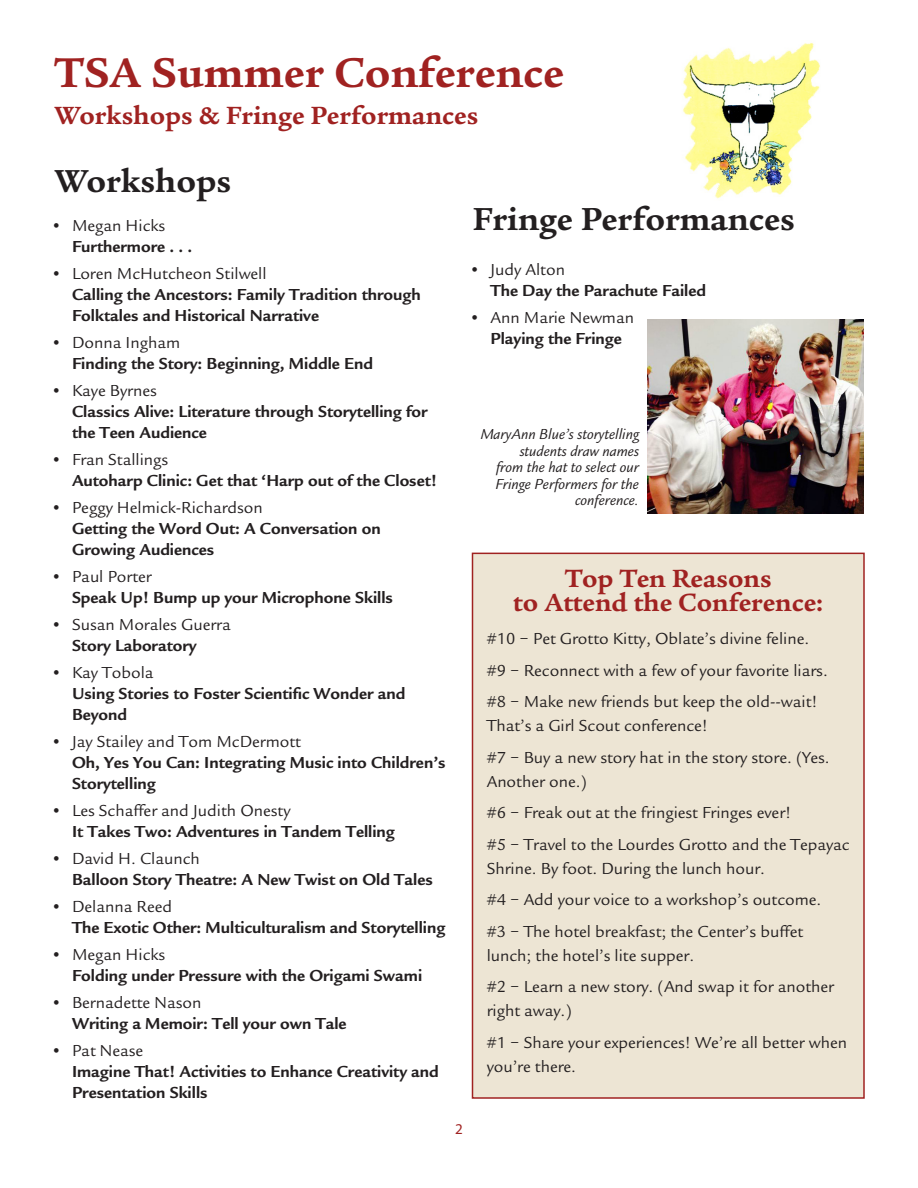
<style>
.page{position:relative;width:918px;height:1188px;background:#fff}
.page>*{position:absolute;margin:0;border:0;box-sizing:border-box;transform-origin:0 0}
.headline{font:700 45px "Legacy Serif";color:#a02221}
.lead_subhead{font:700 34.5px "Legacy Serif";color:#231f20}
.board_head{font:700 27px/24px "Legacy Serif";color:#a02221;text-align:center}
.headline-2{font:700 27px "Legacy Serif";color:#a02221}
.bullets_regular{font:700 16.5px/21px "Legacy Sans";color:#231f20}
.text_11_no_indent{font:16.5px/24px "Legacy Sans";color:#231f20}
.bullets_regular-2{font:16.5px/21px "Legacy Sans";color:#231f20}
.t1{font:italic 15px/16.5px "Legacy Sans";color:#231f20;text-align:right}
.t2{font:15px "Myriad Pro";color:#a02221}
.s1{font-weight:400}
.s2{font-weight:700}
</style>
<div class="page">
<img style="left:648px;top:319px;width:216px;height:194px">
<img style="left:683px;top:43px;width:137px;height:156px">
<div style="left:472px;top:553px;width:392px;height:545px;background:#ede5d4"></div>
<div style="left:472px;top:553px;width:393px;height:546px;border:2px solid #a02221"></div>
<p class="headline" style="left:54px;top:46px;width:511px">TSA Summer Conference</p>
<p class="headline-2" style="left:54px;top:99px;width:426px">Workshops &amp; Fringe Performances</p>
<p class="lead_subhead" style="left:54px;top:161px;width:179px">Workshops</p>
<p class="bullets_regular" style="left:72px;top:215px;width:122px;text-indent:-18px"><span class="s1">• Megan Hicks<br></span>Furthermore . . .</p>
<p class="bullets_regular" style="left:72px;top:263px;width:350px;text-indent:-18px"><span class="s1">• Loren McHutcheon Stilwell<br></span>Calling the Ancestors: Family Tradition through<br>Folktales and Historical Narrative</p>
<p class="bullets_regular" style="left:72px;top:332px;width:303px;text-indent:-18px"><span class="s1">• Donna Ingham<br></span>Finding the Story: Beginning, Middle End</p>
<p class="bullets_regular" style="left:72px;top:380px;width:357px;text-indent:-18px"><span class="s1">• Kaye Byrnes<br></span>Classics Alive: Literature through Storytelling for the Teen Audience</p>
<p class="bullets_regular" style="left:72px;top:449px;width:367px;text-indent:-18px"><span class="s1">• Fran Stallings<br></span>Autoharp Clinic: Get that ‘Harp out of the Closet!</p>
<p class="bullets_regular" style="left:72px;top:497px;width:310px;text-indent:-18px"><span class="s1">• Peggy Helmick-Richardson<br></span>Getting the Word Out: A Conversation on<br>Growing Audiences</p>
<p class="bullets_regular" style="left:72px;top:566px;width:322px;text-indent:-18px"><span class="s1">• Paul Porter<br></span>Speak Up! Bump up your Microphone Skills</p>
<p class="bullets_regular-2" style="left:72px;top:614px;width:160px;text-indent:-18px">• Susan Morales Guerra<br><span class="s2">Story Laboratory</span></p>
<p class="bullets_regular" style="left:72px;top:662px;width:335px;text-indent:-18px"><span class="s1">• Kay Tobola<br></span>Using Stories to Foster Scientific Wonder and<br>Beyond</p>
<p class="bullets_regular" style="left:72px;top:731px;width:375px;text-indent:-18px"><span class="s1">• Jay Stailey and Tom McDermott<br></span>Oh, Yes You Can: Integrating Music into Children’s<br>Storytelling</p>
<p class="bullets_regular" style="left:72px;top:800px;width:324px;text-indent:-18px"><span class="s1">• Les Schaffer and Judith Onesty<br></span>It Takes Two: Adventures in Tandem Telling</p>
<p class="bullets_regular" style="left:72px;top:848px;width:362px;text-indent:-18px"><span class="s1">• David H. Claunch<br></span>Balloon Story Theatre: A New Twist on Old Tales</p>
<p class="bullets_regular" style="left:72px;top:896px;width:375px;text-indent:-18px"><span class="s1">• Delanna Reed<br></span>The Exotic Other: Multiculturalism and Storytelling</p>
<p class="bullets_regular" style="left:72px;top:944px;width:352px;text-indent:-18px"><span class="s1">• Megan Hicks<br></span>Folding under Pressure with the Origami Swami</p>
<p class="bullets_regular" style="left:72px;top:992px;width:276px;text-indent:-18px"><span class="s1">• Bernadette Nason<br></span>Writing a Memoir: Tell your own Tale</p>
<p class="bullets_regular" style="left:72px;top:1040px;width:368px;text-indent:-18px"><span class="s1">• Pat Nease<br></span>Imagine That! Activities to Enhance Creativity and<br>Presentation Skills</p>
<p class="lead_subhead" style="left:472px;top:199px;width:324px">Fringe Performances</p>
<p class="bullets_regular" style="left:490px;top:259px;width:217px;text-indent:-18px"><span class="s1">• Judy Alton<br></span>The Day the Parachute Failed</p>
<p class="bullets_regular" style="left:472px;top:307px;width:163px;text-align:center"><span class="s1">• Ann Marie Newman<br></span>Playing the Fringe</p>
<p class="t1" style="left:481px;top:426px;width:160px">MaryAnn Blue’s storytelling students draw names<br>from the hat to select our<br>Fringe Performers for the conference.</p>
<p class="board_head" style="left:513px;top:567px;width:312px">Top Ten Reasons<br>to Attend the Conference:</p>
<p class="text_11_no_indent" style="left:487px;top:627px;width:324px">#10 – Pet Grotto Kitty, Oblate’s divine feline.</p>
<p class="text_11_no_indent" style="left:487px;top:658px;width:343px">#9 – Reconnect with a few of your favorite liars.</p>
<p class="text_11_no_indent" style="left:487px;top:690px;width:332px">#8 – Make new friends but keep the old--wait!<br>That’s a Girl Scout conference!</p>
<p class="text_11_no_indent" style="left:487px;top:745px;width:345px">#7 – Buy a new story hat in the story store. (Yes.<br>Another one.)</p>
<p class="text_11_no_indent" style="left:487px;top:801px;width:306px">#6 – Freak out at the fringiest Fringes ever!</p>
<p class="text_11_no_indent" style="left:487px;top:832px;width:364px">#5 – Travel to the Lourdes Grotto and the Tepayac<br>Shrine. By foot. During the lunch hour.</p>
<p class="text_11_no_indent" style="left:487px;top:888px;width:336px">#4 – Add your voice to a workshop’s outcome.</p>
<p class="text_11_no_indent" style="left:487px;top:919px;width:318px">#3 – The hotel breakfast; the Center’s buffet lunch; the hotel’s lite supper.</p>
<p class="text_11_no_indent" style="left:487px;top:975px;width:349px">#2 – Learn a new story. (And swap it for another right away.)</p>
<p class="text_11_no_indent" style="left:487px;top:1030px;width:362px">#1 – Share your experiences! We’re all better when you’re there.</p>
<p class="t2" style="left:455px;top:1120px;width:9px">2</p>
</div>
